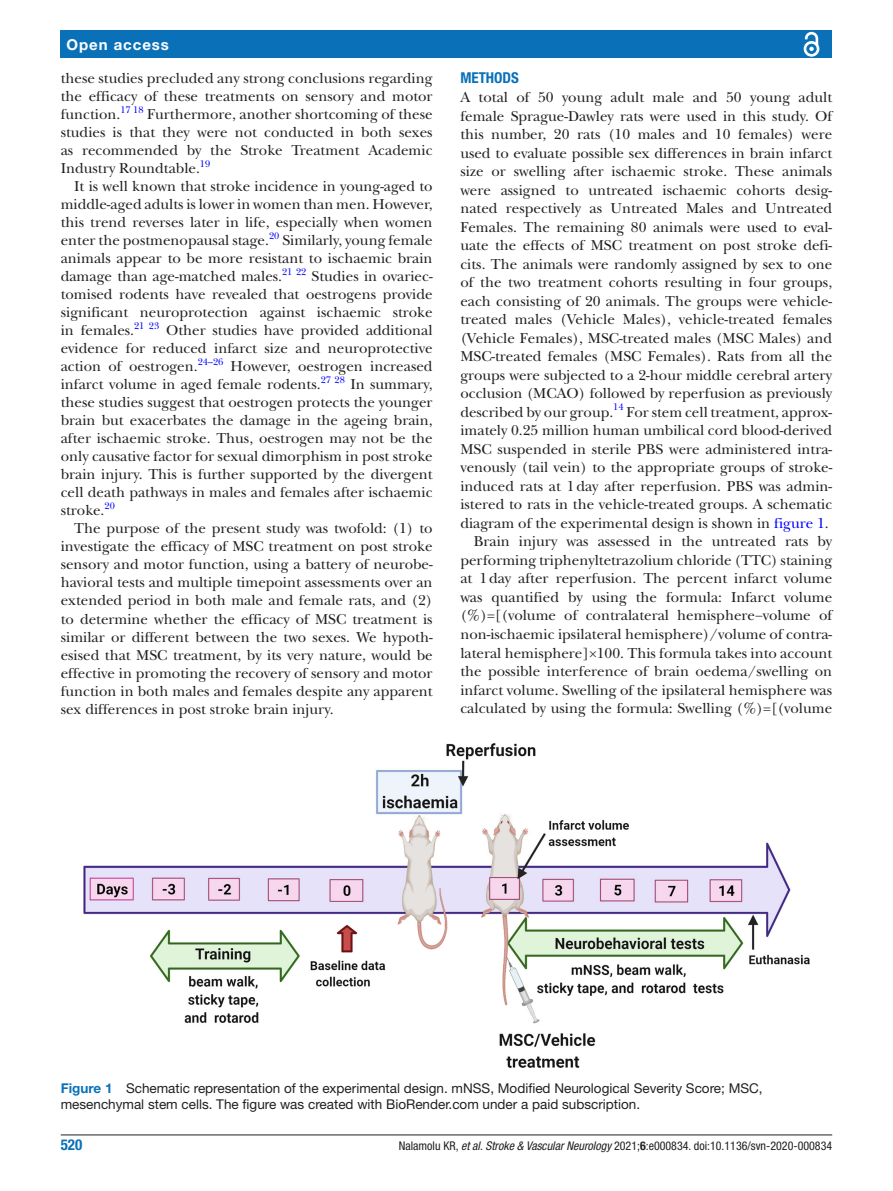
<style>
.page{position:relative;width:893px;height:1191px;background:#fff}
.page>*{position:absolute;margin:0;border:0;box-sizing:border-box;transform-origin:0 0}
.t1{font:15px/18.5px "New Baskerville";color:#231f20;text-align:justify}
.t2{font:700 condensed 15px "Helvetica Neue LT Std";color:#0a71b9}
.t3{font:700 15px "Helvetica Neue LT Std";letter-spacing:.065em;color:#fff}
.t4{font:13.5px/16.2px "Helvetica Neue LT Std";color:#231f20}
.t5{font:condensed 12px "Helvetica Neue LT Std";color:#231f20}
.t6{font:9.9px "New Baskerville";color:#00f}
.s1{color:#00f}
.s2{font-weight:700;color:#0a71b9}
.s3{font-style:italic}
.s4{font-weight:700}
</style>
<div class="page">
<hr style="left:61px;top:1134px;width:771px;height:1px;background:#231f20">
<div style="left:61px;top:31px;width:771px;height:27px;background:#0a71b9"></div>
<svg style="left:803px;top:31px;width:17px;height:26px"></svg>
<img style="left:84px;top:743px;width:725px;height:325px">
<p class="t3" style="left:66px;top:35px;width:104px">Open access</p>
<p class="t1" style="left:61px;top:69px;width:373px">these studies precluded any strong conclusions regarding the efficacy of these treatments on sensory and motor function.</p>
<p class="t6" style="left:120px;top:104px;width:25px">17 18</p>
<p class="t1" style="left:61px;top:106px;width:373px;line-height:18px;text-indent:86px">Furthermore, another shortcoming of these studies is that they were not conducted in both sexes as recommended by the Stroke Treatment Academic Industry Roundtable.</p>
<p class="t6" style="left:200px;top:158px;width:12px">19</p>
<p class="t1" style="left:61px;top:178px;width:373px;line-height:18px;text-indent:13px">It is well known that stroke incidence in young-aged to middle-aged adults is lower in women than men. However, this trend reverses later in life, especially when women enter the postmenopausal stage.</p>
<p class="t6" style="left:269px;top:230px;width:12px">20</p>
<p class="t1" style="left:61px;top:232px;width:373px;line-height:18px;text-indent:222px">Similarly, young female animals appear to be more resistant to ischaemic brain damage than age-matched males.</p>
<p class="t6" style="left:282px;top:266px;width:26px">21 22</p>
<p class="t1" style="left:61px;top:268px;width:373px;line-height:18px;text-indent:251px">Studies in ovariec&shy;tomised rodents have revealed that oestrogens provide significant neuroprotection against ischaemic stroke in females.</p>
<p class="t6" style="left:134px;top:320px;width:27px">21 23</p>
<p class="t1" style="left:61px;top:322px;width:373px;line-height:18px;text-indent:105px">Other studies have provided additional evidence for reduced infarct size and neuroprotective action of oestrogen.</p>
<p class="t6" style="left:198px;top:356px;width:27px">24–26</p>
<p class="t1" style="left:61px;top:358px;width:373px;line-height:18px;text-indent:170px">However, oestrogen increased infarct volume in aged female rodents.</p>
<p class="t6" style="left:321px;top:374px;width:26px">27 28</p>
<p class="t1" style="left:61px;top:376px;width:373px;line-height:18px;text-indent:290px">In summary, these studies suggest that oestrogen protects the younger brain but exacerbates the damage in the ageing brain, after ischaemic stroke. Thus, oestrogen may not be the only causative factor for sexual dimorphism in post stroke brain injury. This is further supported by the divergent cell death pathways in males and females after ischaemic stroke.<sup>20</sup></p>
<p class="t1" style="left:61px;top:520px;width:373px;line-height:18px;text-indent:14px">The purpose of the present study was twofold: (1) to investigate the efficacy of MSC treatment on post stroke sensory and motor function, using a battery of neurobe&shy;havioral tests and multiple timepoint assessments over an extended period in both male and female rats, and (2) to determine whether the efficacy of MSC treatment is similar or different between the two sexes. We hypoth&shy;esised that MSC treatment, by its very nature, would be effective in promoting the recovery of sensory and motor function in both males and females despite any apparent sex differences in post stroke brain injury.</p>
<p class="t2" style="left:460px;top:69px;width:60px">METHODS</p>
<p class="t1" style="left:460px;top:88px;width:373px;text-align:right">A total of 50 young adult male and 50 young adult female Sprague-Dawley rats were used in this study. Of this number, 20 rats (10 males and 10 females) were used to evaluate possible sex differences in brain infarct size or swelling after ischaemic stroke. These animals were assigned to untreated ischaemic cohorts desig&shy;nated respectively as Untreated Males and Untreated Females. The remaining 80 animals were used to eval&shy;uate the effects of MSC treatment on post stroke defi&shy;cits. The animals were randomly assigned by sex to one of the two treatment cohorts resulting in four groups, each consisting of 20 animals. The groups were vehicle&shy;treated males (Vehicle Males), vehicle-treated females (Vehicle Females), MSC-treated males (MSC Males) and MSC-treated females (MSC Females). Rats from all the groups were subjected to a 2-hour middle cerebral artery occlusion (MCAO) followed by reperfusion as previously described by our group.<sup>14</sup> For stem cell treatment, approx&shy;imately 0.25 million human umbilical cord blood-derived MSC suspended in sterile PBS were administered intra&shy;venously (tail vein) to the appropriate groups of stroke&shy;induced rats at 1day after reperfusion. PBS was admin&shy;istered to rats in the vehicle-treated groups. A schematic diagram of the experimental design is shown in <span class="s1">figure 1</span>.<br>Brain injury was assessed in the untreated rats by performing triphenyltetrazolium chloride (TTC) staining at 1day after reperfusion. The percent infarct volume was quantified by using the formula: Infarct volume (%)=[(volume of contralateral hemisphere−volume of non-ischaemic ipsilateral hemisphere)/volume of contra&shy;lateral hemisphere]×100. This formula takes into account the possible interference of brain oedema/swelling on infarct volume. Swelling of the ipsilateral hemisphere was calculated by using the formula: Swelling (%)=[(volume</p>
<p class="t4" style="left:61px;top:1080px;width:703px"><span class="s2">Figure 1</span> Schematic representation of the experimental design. mNSS, Modified Neurological Severity Score; MSC, mesenchymal stem cells. The figure was created with BioRender.com under a paid subscription.</p>
<p class="t2" style="left:61px;top:1135px;width:23px">520</p>
<p class="t5" style="left:399px;top:1138px;width:435px">Nalamolu KR, <span class="s3">et al</span>. <span class="s3">Stroke &amp; Vascular Neurology</span> 2021;<span class="s4">6</span>:e000834. doi:10.1136/svn-2020-000834</p>
</div>
